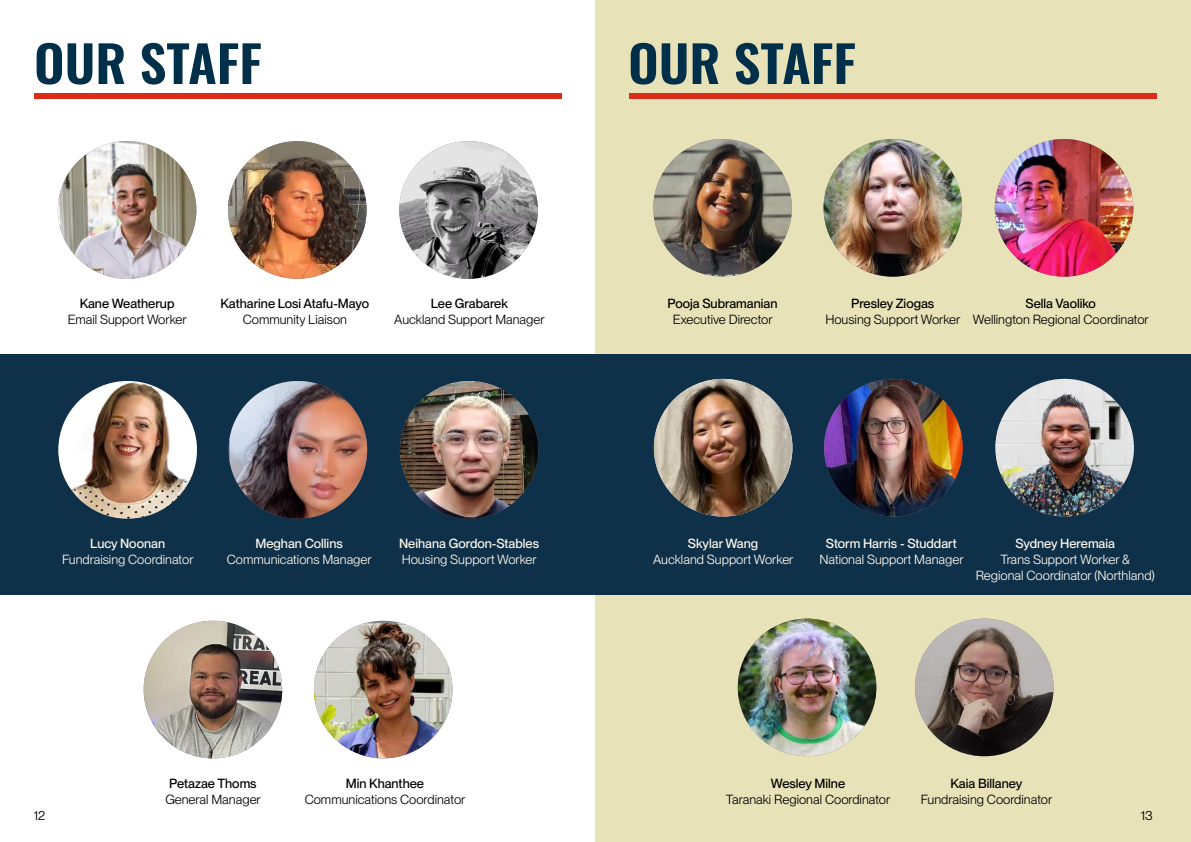
<style>
.page{position:relative;width:1191px;height:842px;background:#fff}
.page>*{position:absolute;margin:0;border:0;box-sizing:border-box;transform-origin:0 0}
.t1{font:600 50.2px "Oswald";color:#002f49;scale:1.06 1}
.t2{font:13px "PP Neue Montreal";color:#000}
.t3{font:13px/16px "PP Neue Montreal";color:#fff8eb;text-align:center}
.t4{font:500 13px "PP Neue Montreal";color:#000}
.t5{font:500 13px "PP Neue Montreal";color:#fff8eb}
</style>
<div class="page">
<div style="left:595px;top:0;width:596px;height:842px;background:#e8e2b9"></div>
<div style="left:0;top:354px;width:1191px;height:241px;background:#0e3049"></div>
<img style="left:58px;top:141px;width:138px;height:138px">
<img style="left:228px;top:141px;width:138px;height:138px">
<img style="left:399px;top:141px;width:139px;height:138px">
<img style="left:58px;top:381px;width:139px;height:138px">
<img style="left:229px;top:381px;width:138px;height:138px">
<img style="left:400px;top:381px;width:138px;height:138px">
<img style="left:144px;top:621px;width:138px;height:137px">
<img style="left:314px;top:623px;width:138px;height:135px">
<div style="left:34px;top:93px;width:527px;height:6px;background:#dc2b16"></div>
<img style="left:653px;top:139px;width:139px;height:138px">
<img style="left:823px;top:139px;width:139px;height:138px">
<img style="left:994px;top:139px;width:139px;height:138px">
<img style="left:654px;top:379px;width:138px;height:137px">
<img style="left:824px;top:379px;width:138px;height:137px">
<img style="left:995px;top:379px;width:138px;height:137px">
<img style="left:738px;top:619px;width:138px;height:137px">
<img style="left:915px;top:619px;width:138px;height:137px">
<div style="left:629px;top:93px;width:528px;height:6px;background:#dc2b16"></div>
<h1 class="t1" style="left:34px;top:37px;width:216px">OUR STAFF</h1>
<h1 class="t1" style="left:628px;top:37px;width:216px">OUR STAFF</h1>
<p class="t4" style="left:80px;top:296px;width:96px">Kane Weatherup</p>
<p class="t2" style="left:68px;top:312px;width:121px">Email Support Worker</p>
<p class="t4" style="left:221px;top:296px;width:150px">Katharine Losi Atafu-Mayo</p>
<p class="t2" style="left:243px;top:312px;width:106px">Community Liaison</p>
<p class="t4" style="left:431px;top:296px;width:78px">Lee Grabarek</p>
<p class="t2" style="left:394px;top:312px;width:152px">Auckland Support Manager</p>
<p class="t4" style="left:667px;top:296px;width:111px">Pooja Subramanian</p>
<p class="t2" style="left:673px;top:312px;width:101px">Executive Director</p>
<p class="t4" style="left:851px;top:296px;width:84px">Presley Ziogas</p>
<p class="t2" style="left:825px;top:312px;width:137px">Housing Support Worker</p>
<p class="t4" style="left:1025px;top:296px;width:72px">Sella Vaoliko</p>
<p class="t2" style="left:973px;top:312px;width:177px">Wellington Regional Coordinator</p>
<p class="t5" style="left:90px;top:536px;width:76px">Lucy Noonan</p>
<p class="t3" style="left:62px;top:551px;width:133px">Fundraising Coordinator</p>
<p class="t5" style="left:255px;top:536px;width:89px">Meghan Collins</p>
<p class="t3" style="left:227px;top:551px;width:146px">Communications Manager</p>
<p class="t5" style="left:399px;top:536px;width:141px">Neihana Gordon-Stables</p>
<p class="t3" style="left:402px;top:551px;width:137px">Housing Support Worker</p>
<p class="t5" style="left:688px;top:536px;width:72px">Skylar Wang</p>
<p class="t3" style="left:653px;top:551px;width:142px">Auckland Support Worker</p>
<p class="t5" style="left:826px;top:536px;width:132px">Storm Harris - Studdart</p>
<p class="t3" style="left:819px;top:551px;width:146px">National Support Manager</p>
<p class="t5" style="left:1015px;top:536px;width:101px">Sydney Heremaia</p>
<p class="t3" style="left:975px;top:551px;width:181px">Trans Support Worker &amp;<br>Regional Coordinator (Northland)</p>
<p class="t4" style="left:169px;top:776px;width:89px">Petazae Thoms</p>
<p class="t2" style="left:165px;top:792px;width:97px">General Manager</p>
<p class="t4" style="left:346px;top:776px;width:80px">Min Khanthee</p>
<p class="t2" style="left:305px;top:792px;width:162px">Communications Coordinator</p>
<p class="t4" style="left:771px;top:776px;width:76px">Wesley Milne</p>
<p class="t2" style="left:726px;top:792px;width:166px">Taranaki Regional Coordinator</p>
<p class="t4" style="left:950px;top:776px;width:73px">Kaia Billaney</p>
<p class="t2" style="left:920px;top:792px;width:133px">Fundraising Coordinator</p>
<p class="t2" style="left:34px;top:808px;width:13px">12</p>
<p class="t2" style="left:1141px;top:808px;width:13px">13</p>
</div>
